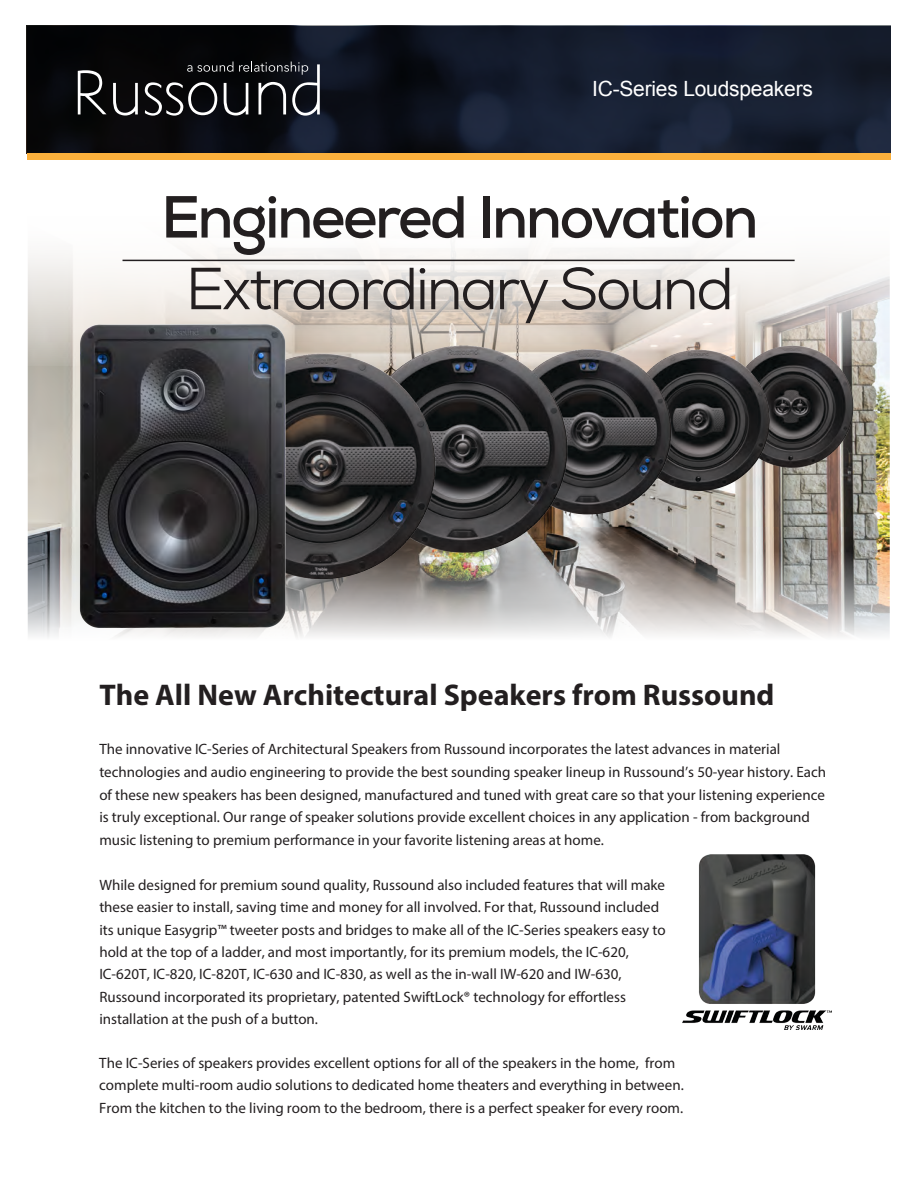
<style>
.page{position:relative;width:918px;height:1188px;background:#fff}
.page>*{position:absolute;margin:0;border:0;box-sizing:border-box;transform-origin:0 0}
.t1{font:700 59.25px "Nexa";letter-spacing:-.04em;color:#231f20}
.t2{font:59.25px "Nexa";letter-spacing:-.04em;color:#231f20}
.t3{font:700 30px "Myriad Pro";color:#231f20}
.t4{font:21px "Arial";letter-spacing:-.01em;color:#fff}
.t5{font:15px/22.4px "Myriad Pro";color:#231f20}
</style>
<div class="page">
<img style="left:28px;top:365px;width:862px;height:188px">
<svg style="left:27px;top:248px;width:863px;height:117px"></svg>
<hr style="left:123px;top:260px;width:672px;height:1px;background:#231f20">
<svg style="left:27px;top:553px;width:863px;height:84px;background:#bfbcb9"></svg>
<img style="left:682px;top:855px;width:150px;height:175px">
<img style="left:724px;top:340px;width:134px;height:132px">
<img style="left:678px;top:345px;width:98px;height:151px">
<img style="left:576px;top:345px;width:102px;height:177px">
<img style="left:354px;top:340px;width:222px;height:221px">
<img style="left:298px;top:344px;width:149px;height:248px">
<svg style="left:27px;top:26px;width:863px;height:128px;background:#131823"></svg>
<svg style="left:78px;top:70px;width:29px;height:44px"></svg>
<svg style="left:113px;top:83px;width:25px;height:33px"></svg>
<svg style="left:145px;top:62px;width:175px;height:54px;background:#313235"></svg>
<div style="left:27px;top:154px;width:863px;height:6px;background:#fbb03c"></div>
<img style="left:64px;top:310px;width:234px;height:327px">
<h3 class="t4" style="left:592px;top:75px;width:222px">IC-Series Loudspeakers</h3>
<h1 class="t1" style="left:161px;top:179px;width:599px">Engineered Innovation</h1>
<h1 class="t2" style="left:186px;top:251px;width:550px">Extraordinary Sound</h1>
<h2 class="t3" style="left:99px;top:676px;width:677px">The All New Architectural Speakers from Russound</h2>
<p class="t5" style="left:99px;top:738px;width:728px">The innovative IC-Series of Architectural Speakers from Russound incorporates the latest advances in material technologies and audio engineering to provide the best sounding speaker lineup in Russound’s 50-year history. Each of these new speakers has been designed, manufactured and tuned with great care so that your listening experience is truly exceptional. Our range of speaker solutions provide excellent choices in any application - from background music listening to premium performance in your favorite listening areas at home.</p>
<p class="t5" style="left:99px;top:874px;width:568px">While designed for premium sound quality, Russound also included features that will make these easier to install, saving time and money for all involved. For that, Russound included its unique Easygrip™ tweeter posts and bridges to make all of the IC-Series speakers easy to hold at the top of a ladder, and most importantly, for its premium models, the IC-620, IC-620T, IC-820, IC-820T, IC-630 and IC-830, as well as the in-wall IW-620 and IW-630, Russound incorporated its proprietary, patented SwiftLock® technology for effortless installation at the push of a button.</p>
<p class="t5" style="left:99px;top:1051px;width:586px">The IC-Series of speakers provides excellent options for all of the speakers in the home, from complete multi-room audio solutions to dedicated home theaters and everything in between.<br>From the kitchen to the living room to the bedroom, there is a perfect speaker for every room.</p>
</div>
